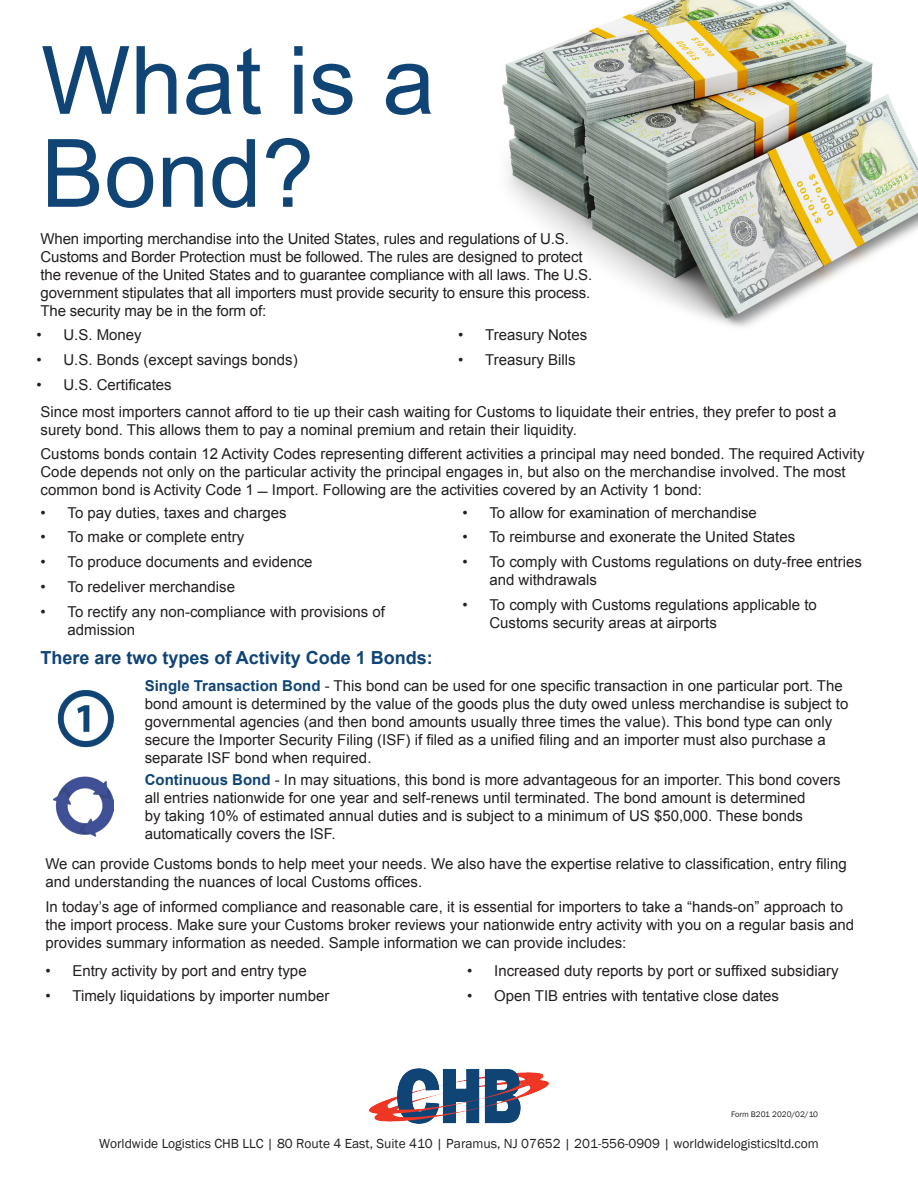
<style>
.page{position:relative;width:918px;height:1188px;background:#fff}
.page>*{position:absolute;margin:0;border:0;box-sizing:border-box;transform-origin:0 0}
.t1{font:94.5px/93px "Arial";color:#0f4475}
.t2{font:700 18px "Arial";color:#0f4475}
.t3{font:15px/18px "Arial";color:#231f20}
.t4{font:13.5px "Franklin Gothic";color:#231f20}
.t5{font:8.25px "Franklin Gothic";color:#231f20}
.s1{font-weight:700;color:#0f4475}
</style>
<div class="page">
<img style="left:369px;top:1068px;width:180px;height:55px">
<img style="left:502px;top:0;width:416px;height:327px">
<img style="left:57px;top:690px;width:57px;height:58px">
<img style="left:53px;top:777px;width:60px;height:59px">
<p class="t1" style="left:41px;top:35px;width:395px">What is a<br>Bond?</p>
<p class="t3" style="left:40px;top:230px;width:553px">When importing merchandise into the United States, rules and regulations of U.S.<br>Customs and Border Protection must be followed. The rules are designed to protect the revenue of the United States and to guarantee compliance with all laws. The U.S. government stipulates that all importers must provide security to ensure this process.<br>The security may be in the form of:</p>
<p class="t3" style="left:36px;top:326px;width:107px">• U.S. Money</p>
<p class="t3" style="left:36px;top:351px;width:263px">• U.S. Bonds (except savings bonds)</p>
<p class="t3" style="left:36px;top:376px;width:137px">• U.S. Certificates</p>
<p class="t3" style="left:458px;top:326px;width:130px">• Treasury Notes</p>
<p class="t3" style="left:458px;top:351px;width:119px">• Treasury Bills</p>
<p class="t3" style="left:40px;top:402px;width:797px">Since most importers cannot afford to tie up their cash waiting for Customs to liquidate their entries, they prefer to post a surety bond. This allows them to pay a nominal premium and retain their liquidity.</p>
<p class="t3" style="left:40px;top:445px;width:826px">Customs bonds contain 12 Activity Codes representing different activities a principal may need bonded. The required Activity<br>Code depends not only on the particular activity the principal engages in, but also on the merchandise involved. The most common bond is Activity Code 1 Import. Following are the activities covered by an Activity 1 bond:</p>
<p class="t3" style="left:40px;top:503px;width:248px">• To pay duties, taxes and charges</p>
<p class="t3" style="left:40px;top:528px;width:205px">• To make or complete entry</p>
<p class="t3" style="left:40px;top:553px;width:274px">• To produce documents and evidence</p>
<p class="t3" style="left:40px;top:578px;width:196px">• To redeliver merchandise</p>
<p class="t3" style="left:68px;top:602px;width:319px;text-indent:-27px">• To rectify any non-compliance with provisions of admission</p>
<p class="t2" style="left:40px;top:646px;width:394px">There are two types of Activity Code 1 Bonds:</p>
<p class="t3" style="left:462px;top:503px;width:296px">• To allow for examination of merchandise</p>
<p class="t3" style="left:462px;top:528px;width:334px">• To reimburse and exonerate the United States</p>
<p class="t3" style="left:489px;top:553px;width:374px;text-indent:-27px">• To comply with Customs regulations on duty-free entries and withdrawals</p>
<p class="t3" style="left:489px;top:596px;width:329px;text-indent:-27px">• To comply with Customs regulations applicable to<br>Customs security areas at airports</p>
<p class="t3" style="left:145px;top:676px;width:705px"><span class="s1">Single Transaction Bond</span> - This bond can be used for one specific transaction in one particular port. The bond amount is determined by the value of the goods plus the duty owed unless merchandise is subject to governmental agencies (and then bond amounts usually three times the value). This bond type can only secure the Importer Security Filing (ISF) if filed as a unified filing and an importer must also purchase a separate ISF bond when required.</p>
<p class="t3" style="left:145px;top:771px;width:697px"><span class="s1">Continuous Bond</span> - In may situations, this bond is more advantageous for an importer. This bond covers all entries nationwide for one year and self-renews until terminated. The bond amount is determined<br>by taking 10% of estimated annual duties and is subject to a minimum of US $50,000. These bonds automatically covers the ISF.</p>
<p class="t3" style="left:45px;top:855px;width:803px">We can provide Customs bonds to help meet your needs. We also have the expertise relative to classification, entry filing and understanding the nuances of local Customs offices.</p>
<p class="t3" style="left:45px;top:898px;width:810px">In today’s age of informed compliance and reasonable care, it is essential for importers to take a “hands-on” approach to the import process. Make sure your Customs broker reviews your nationwide entry activity with you on a regular basis and provides summary information as needed. Sample information we can provide includes:</p>
<p class="t3" style="left:45px;top:962px;width:263px">• Entry activity by port and entry type</p>
<p class="t3" style="left:45px;top:987px;width:286px">• Timely liquidations by importer number</p>
<p class="t3" style="left:467px;top:962px;width:373px">• Increased duty reports by port or suffixed subsidiary</p>
<p class="t3" style="left:467px;top:987px;width:313px">• Open TIB entries with tentative close dates</p>
<p class="t5" style="left:731px;top:1109px;width:88px">Form B201 2020/02/10</p>
<p class="t4" style="left:99px;top:1135px;width:721px">Worldwide Logistics CHB LLC | 80 Route 4 East, Suite 410 | Paramus, NJ 07652 | 201-556-0909 | worldwidelogisticsltd.com</p>
</div>
